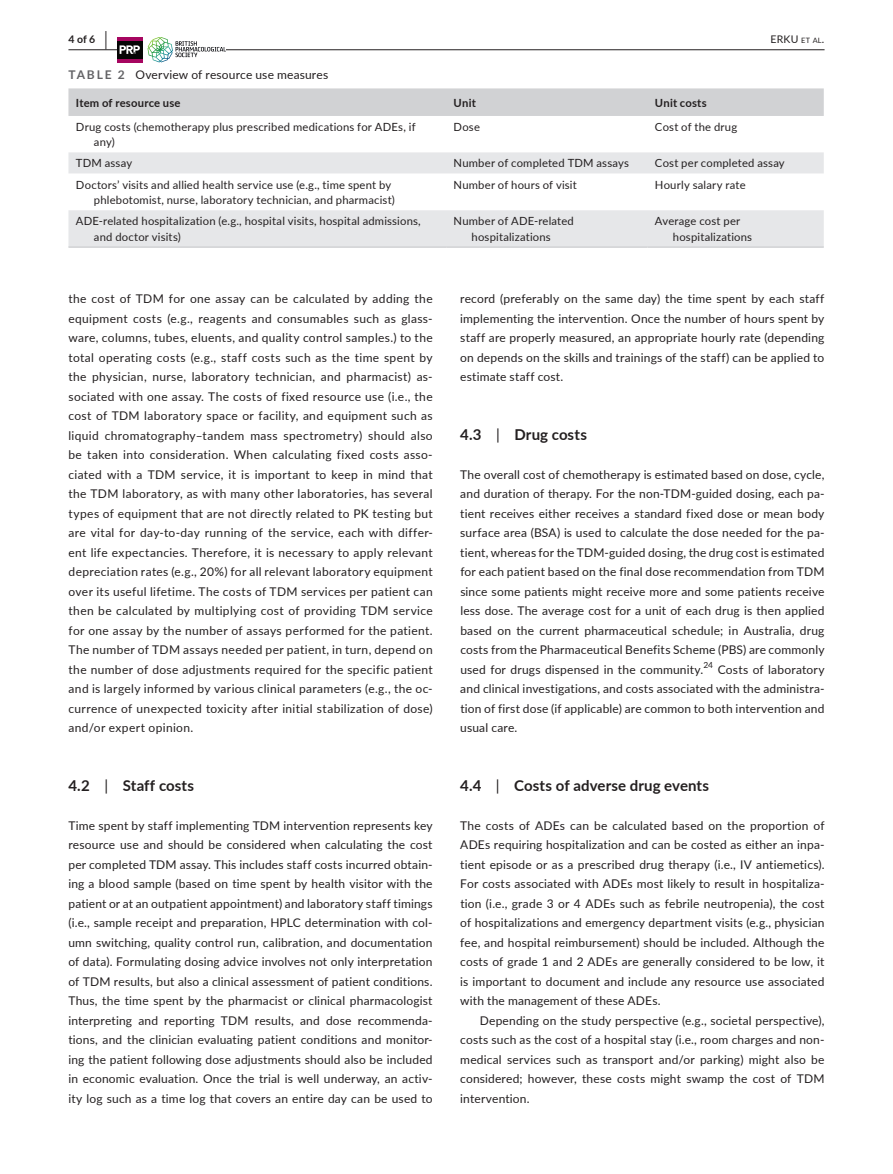
<style>
.page{position:relative;width:893px;height:1174px;background:#fff}
.page>*{position:absolute;margin:0;border:0;box-sizing:border-box;transform-origin:0 0}
.t1{font:700 15px "Lato";letter-spacing:.01em;color:#231f20}
.t2{font:12px/19.5px "Lato";letter-spacing:.015em;color:#231f20;text-align:justify}
.t3{font:11.25px/15.8px "Lato";letter-spacing:.015em;color:#231f20}
.t4{font:700 11.25px "Lato";letter-spacing:.015em;color:#231f20}
.t5{font:10.5px "Lato";color:#231f20}
.t6{font:700 10.5px "Lato";color:#231f20}
.t7{font:8.4px "Lato";color:#231f20}
.s1{font-size:19.5px}
.s2{font-size:7.35px}
.s3{font-weight:700;color:#636366}
.s4{font-weight:400}
</style>
<div class="page">
<hr style="left:68px;top:49px;width:756px;height:1px;background:#231f20">
<svg style="left:142px;top:37px;width:5px;height:25px"></svg>
<div style="left:117px;top:37px;width:25px;height:25px;background:#070606"></div>
<hr style="left:117px;top:37px;width:25px;height:3px;background:#a60660">
<hr style="left:117px;top:59px;width:25px;height:3px;background:#a60660">
<svg style="left:120px;top:45px;width:20px;height:9px"></svg>
<svg style="left:147px;top:37px;width:79px;height:25px"></svg>
<div style="left:68px;top:88px;width:756px;height:28px;background:#d1d2d4"></div>
<svg style="left:68px;top:152px;width:756px;height:94px;fill:#e6e7e9"></svg>
<hr style="left:68px;top:246px;width:378px;height:2px;background:#d1d2d4">
<hr style="left:446px;top:246px;width:201px;height:2px;background:#d1d2d4">
<hr style="left:647px;top:246px;width:177px;height:2px;background:#d1d2d4">
<p class="t6" style="left:68px;top:31px;width:40px">4 of 6 <span class="s1">|</span></p>
<p class="t5" style="left:771px;top:31px;width:55px">ERKU <span class="s2">et al</span>.</p>
<p class="t2" style="left:68px;top:64px;width:261px"><span class="s3">TABLE 2</span> Overview of resource use measures</p>
<p class="t4" style="left:76px;top:94px;width:106px">Item of resource use</p>
<p class="t4" style="left:454px;top:94px;width:24px">Unit</p>
<p class="t4" style="left:655px;top:94px;width:53px">Unit costs</p>
<p class="t3" style="left:94px;top:118px;width:323px;text-indent:-18px">Drug costs (chemotherapy plus prescribed medications for ADEs, if any)</p>
<p class="t3" style="left:454px;top:118px;width:28px">Dose</p>
<p class="t3" style="left:655px;top:118px;width:84px">Cost of the drug</p>
<p class="t3" style="left:76px;top:155px;width:58px">TDM assay</p>
<p class="t3" style="left:454px;top:155px;width:177px">Number of completed TDM assays</p>
<p class="t3" style="left:655px;top:155px;width:131px">Cost per completed assay</p>
<p class="t3" style="left:94px;top:176px;width:302px;text-indent:-18px">Doctors’ visits and allied health service use (e.g., time spent by phlebotomist, nurse, laboratory technician, and pharmacist)</p>
<p class="t3" style="left:454px;top:176px;width:125px">Number of hours of visit</p>
<p class="t3" style="left:655px;top:176px;width:92px">Hourly salary rate</p>
<p class="t3" style="left:94px;top:213px;width:328px;text-indent:-18px">ADE-related hospitalization (e.g., hospital visits, hospital admissions, and doctor visits)</p>
<p class="t3" style="left:454px;top:213px;width:122px;text-align:center">Number of ADE-related hospitalizations</p>
<p class="t3" style="left:673px;top:213px;width:81px;text-indent:-18px">Average cost per hospitalizations</p>
<p class="t2" style="left:68px;top:288px;width:366px">the cost of TDM for one assay can be calculated by adding the equipment costs (e.g., reagents and consumables such as glass&shy;ware, columns, tubes, eluents, and quality control samples.) to the total operating costs (e.g., staff costs such as the time spent by the physician, nurse, laboratory technician, and pharmacist) as&shy;sociated with one assay. The costs of fixed resource use (i.e., the cost of TDM laboratory space or facility, and equipment such as liquid chromatography–tandem mass spectrometry) should also be taken into consideration. When calculating fixed costs asso&shy;ciated with a TDM service, it is important to keep in mind that the TDM laboratory, as with many other laboratories, has several types of equipment that are not directly related to PK testing but are vital for day-to-day running of the service, each with differ&shy;ent life expectancies. Therefore, it is necessary to apply relevant depreciation rates (e.g., 20%) for all relevant laboratory equipment over its useful lifetime. The costs of TDM services per patient can then be calculated by multiplying cost of providing TDM service for one assay by the number of assays performed for the patient.<br>The number of TDM assays needed per patient, in turn, depend on the number of dose adjustments required for the specific patient and is largely informed by various clinical parameters (e.g., the oc&shy;currence of unexpected toxicity after initial stabilization of dose) and/or expert opinion.</p>
<p class="t1" style="left:68px;top:774px;width:127px">4.2 <span class="s4">|</span> Staff costs</p>
<p class="t2" style="left:68px;top:815px;width:366px">Time spent by staff implementing TDM intervention represents key resource use and should be considered when calculating the cost per completed TDM assay. This includes staff costs incurred obtain&shy;ing a blood sample (based on time spent by health visitor with the patient or at an outpatient appointment) and laboratory staff timings (i.e., sample receipt and preparation, HPLC determination with col&shy;umn switching, quality control run, calibration, and documentation of data). Formulating dosing advice involves not only interpretation of TDM results, but also a clinical assessment of patient conditions.<br>Thus, the time spent by the pharmacist or clinical pharmacologist interpreting and reporting TDM results, and dose recommenda&shy;tions, and the clinician evaluating patient conditions and monitor&shy;ing the patient following dose adjustments should also be included in economic evaluation. Once the trial is well underway, an activ&shy;ity log such as a time log that covers an entire day can be used to</p>
<p class="t2" style="left:460px;top:288px;width:366px">record (preferably on the same day) the time spent by each staff implementing the intervention. Once the number of hours spent by staff are properly measured, an appropriate hourly rate (depending on depends on the skills and trainings of the staff) can be applied to estimate staff cost.</p>
<p class="t1" style="left:460px;top:423px;width:128px">4.3 <span class="s4">|</span> Drug costs</p>
<p class="t2" style="left:460px;top:464px;width:366px">The overall cost of chemotherapy is estimated based on dose, cycle, and duration of therapy. For the non-TDM-guided dosing, each pa&shy;tient receives either receives a standard fixed dose or mean body surface area (BSA) is used to calculate the dose needed for the pa&shy;tient, whereas for the TDM-guided dosing, the drug cost is estimated for each patient based on the final dose recommendation from TDM since some patients might receive more and some patients receive less dose. The average cost for a unit of each drug is then applied based on the current pharmaceutical schedule; in Australia, drug costs from the Pharmaceutical Benefits Scheme (PBS) are commonly used for drugs dispensed in the community.</p>
<p class="t7" style="left:703px;top:659px;width:11px">24</p>
<p class="t2" style="left:460px;top:659px;width:366px;text-indent:257px">Costs of laboratory and clinical investigations, and costs associated with the administra&shy;tion of first dose (if applicable) are common to both intervention and usual care.</p>
<p class="t1" style="left:460px;top:774px;width:250px">4.4 <span class="s4">|</span> Costs of adverse drug events</p>
<p class="t2" style="left:460px;top:815px;width:366px">The costs of ADEs can be calculated based on the proportion of ADEs requiring hospitalization and can be costed as either an inpa&shy;tient episode or as a prescribed drug therapy (i.e., IV antiemetics).<br>For costs associated with ADEs most likely to result in hospitaliza&shy;tion (i.e., grade 3 or 4 ADEs such as febrile neutropenia), the cost of hospitalizations and emergency department visits (e.g., physician fee, and hospital reimbursement) should be included. Although the costs of grade 1 and 2 ADEs are generally considered to be low, it is important to document and include any resource use associated with the management of these ADEs.</p>
<p class="t2" style="left:460px;top:1010px;width:366px;text-indent:20px">Depending on the study perspective (e.g., societal perspective), costs such as the cost of a hospital stay (i.e., room charges and non&shy;medical services such as transport and/or parking) might also be considered; however, these costs might swamp the cost of TDM intervention.</p>
</div>
